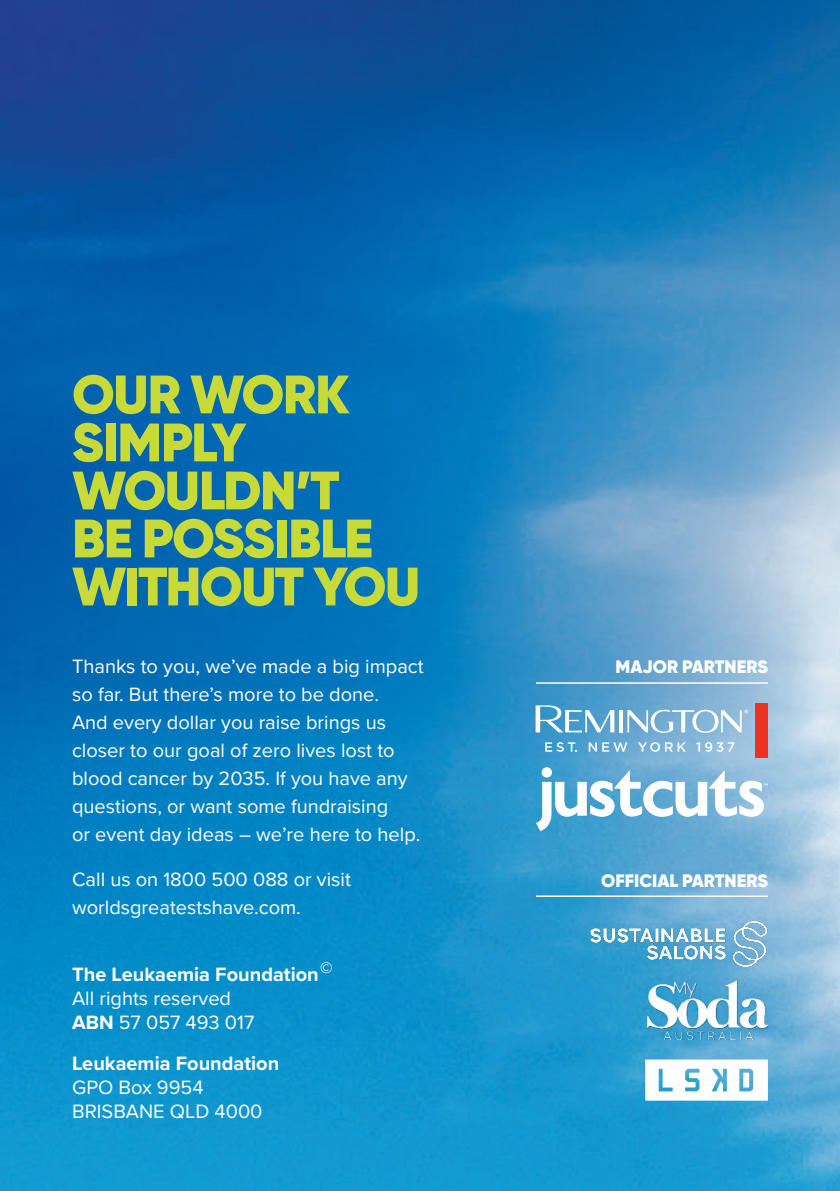
<style>
.page{position:relative;width:840px;height:1191px;background:#fff}
.page>*{position:absolute;margin:0;border:0;box-sizing:border-box;transform-origin:0 0}
.t1{font:900 54px/48px "Gilroy";letter-spacing:-.025em;color:#c8da38}
.t2{font:20px/28px "Proxima Nova";color:#fff}
.t3{font:700 20px "Proxima Nova";color:#fff}
.t4{font:900 18px "Gilroy";color:#fff}
.s1{font-weight:700}
</style>
<div class="page">
<img style="left:0;top:0;width:839px;height:1191px">
<svg style="left:645px;top:1059px;width:122px;height:41px"></svg>
<hr style="left:535px;top:682px;width:232px;height:2px;background:#fff">
<svg style="left:618px;top:710px;width:4px;height:22px"></svg>
<svg style="left:535px;top:705px;width:79px;height:27px"></svg>
<svg style="left:627px;top:709px;width:120px;height:24px"></svg>
<div style="left:754px;top:703px;width:13px;height:54px;background:#ef3122"></div>
<svg style="left:545px;top:742px;width:32px;height:10px"></svg>
<svg style="left:588px;top:742px;width:8px;height:9px"></svg>
<svg style="left:602px;top:742px;width:25px;height:9px"></svg>
<svg style="left:637px;top:742px;width:48px;height:10px"></svg>
<svg style="left:696px;top:742px;width:37px;height:10px"></svg>
<svg style="left:541px;top:767px;width:10px;height:10px"></svg>
<svg style="left:535px;top:770px;width:232px;height:61px"></svg>
<hr style="left:535px;top:895px;width:232px;height:2px;background:#fff">
<img style="left:576px;top:917px;width:191px;height:52px">
<img style="left:647px;top:979px;width:120px;height:60px">
<h1 class="t1" style="left:72px;top:370px;width:349px">OUR WORK<br>SIMPLY<br>WOULDN’T<br>BE POSSIBLE<br>WITHOUT YOU</h1>
<p class="t2" style="left:72px;top:651px;width:353px">Thanks to you, we’ve made a big impact so far. But there’s more to be done.<br>And every dollar you raise brings us closer to our goal of zero lives lost to blood cancer by 2035. If you have any questions, or want some fundraising<br>or event day ideas – we’re here to help.</p>
<p class="t2" style="left:72px;top:864px;width:280px">Call us on 1800 500 088 or visit worldsgreatestshave.com.</p>
<p class="t2" style="left:72px;top:961px;width:262px;line-height:24px"><span class="s1">The Leukaemia Foundation</span><sup>©<br></sup>All rights reserved<br><span class="s1">ABN</span> 57 057 493 017</p>
<p class="t3" style="left:72px;top:1048px;width:209px">Leukaemia Foundation</p>
<p class="t2" style="left:72px;top:1074px;width:192px;line-height:24px">GPO Box 9954<br>BRISBANE QLD 4000</p>
<p class="t4" style="left:615px;top:655px;width:154px">MAJOR PARTNERS</p>
<p class="t4" style="left:601px;top:869px;width:168px">OFFICIAL PARTNERS</p>
</div>
